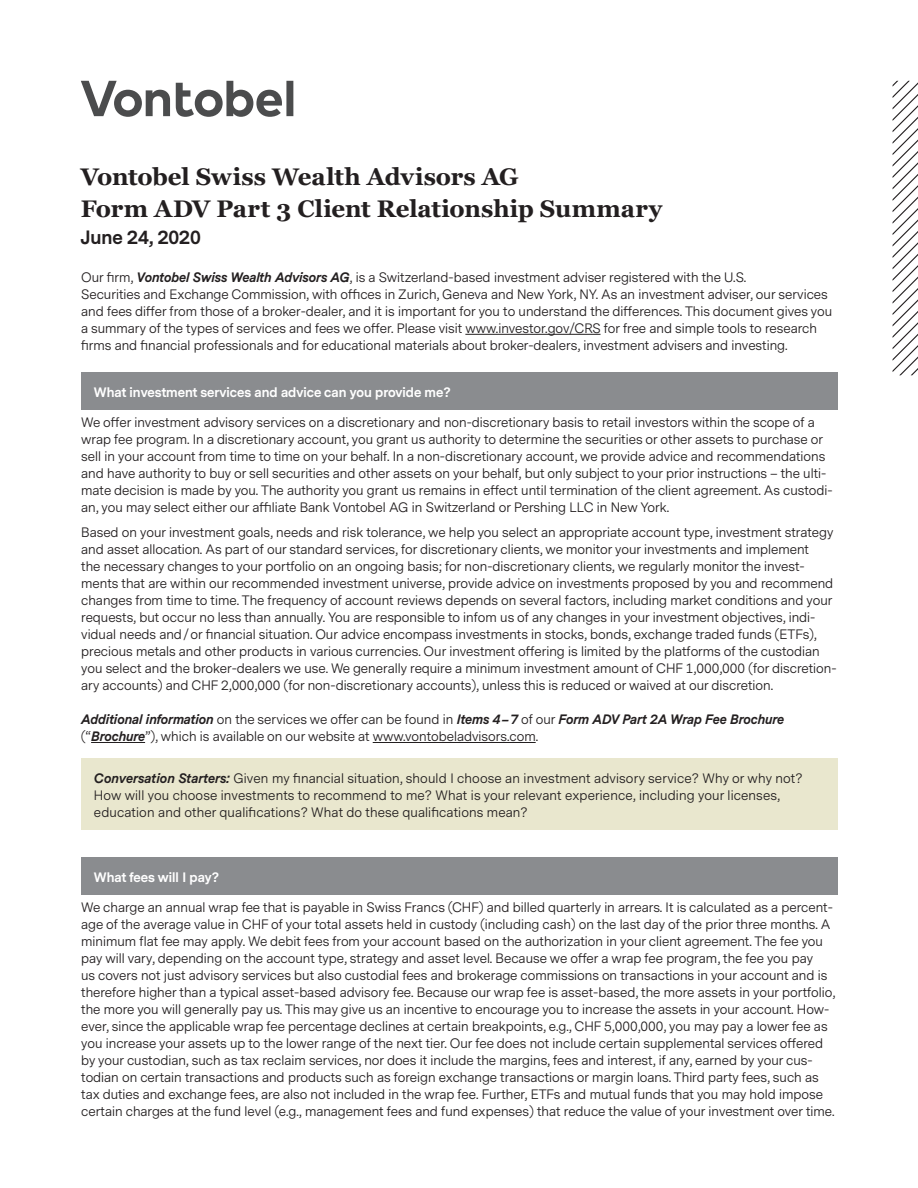
<style>
.page{position:relative;width:918px;height:1188px;background:#fff}
.page>*{position:absolute;margin:0;border:0;box-sizing:border-box;transform-origin:0 0}
.t1{font:700 24px/31.5px "Georgia";letter-spacing:-.005em;color:#231f20}
.t2{font:700 18px "Vontobel Sans";color:#231f20}
.t3{font:12.75px/17px "Vontobel Sans";color:#231f20}
.t4{font:700 12.75px "Vontobel Sans";color:#fff}
.s1{font-weight:700;font-style:italic}
</style>
<div class="page">
<hr style="left:465px;top:334px;width:136px;height:1px;background:#231f20">
<hr style="left:91px;top:742px;width:54px;height:1px;background:#231f20">
<hr style="left:373px;top:742px;width:163px;height:1px;background:#231f20">
<div style="left:81px;top:372px;width:757px;height:38px;background:#8a8c8f"></div>
<div style="left:81px;top:758px;width:757px;height:72px;background:#e9e7ce"></div>
<div style="left:81px;top:858px;width:757px;height:37px;background:#8a8c8f"></div>
<svg style="left:81px;top:81px;width:212px;height:36px"></svg>
<svg style="left:893px;top:81px;width:25px;height:294px"></svg>
<h1 class="t1" style="left:81px;top:161px;width:583px">Vontobel Swiss Wealth Advisors AG<br>Form ADV Part 3 Client Relationship Summary</h1>
<h2 class="t2" style="left:81px;top:224px;width:122px">June 24, 2020</h2>
<p class="t3" style="left:81px;top:269px;width:753px">Our firm, <span class="s1">Vontobel Swiss Wealth Advisors AG</span>, is a Switzerland-based investment adviser registered with the U.S.<br>Securities and Exchange Commission, with offices in Zurich, Geneva and New York, NY. As an investment adviser, our services and fees differ from those of a broker-dealer, and it is important for you to understand the differences. This document gives you a summary of the types of services and fees we offer. Please visit www.investor.gov/CRS for free and simple tools to research firms and financial professionals and for educational materials about broker-dealers, investment advisers and investing.</p>
<p class="t4" style="left:94px;top:383px;width:358px">What investment services and advice can you provide me?</p>
<p class="t3" style="left:81px;top:414px;width:753px">We offer investment advisory services on a discretionary and non-discretionary basis to retail investors within the scope of a wrap fee program. In a discretionary account, you grant us authority to determine the securities or other assets to purchase or sell in your account from time to time on your behalf. In a non-discretionary account, we provide advice and recommendations and have authority to buy or sell securities and other assets on your behalf, but only subject to your prior instructions – the ulti&shy;mate decision is made by you. The authority you grant us remains in effect until termination of the client agreement. As custodi&shy;an, you may select either our affiliate Bank Vontobel AG in Switzerland or Pershing LLC in New York.</p>
<p class="t3" style="left:81px;top:524px;width:757px">Based on your investment goals, needs and risk tolerance, we help you select an appropriate account type, investment strategy and asset allocation. As part of our standard services, for discretionary clients, we monitor your investments and implement<br>the necessary changes to your portfolio on an ongoing basis; for non-discretionary clients, we regularly monitor the invest&shy;ments that are within our recommended investment universe, provide advice on investments proposed by you and recommend changes from time to time. The frequency of account reviews depends on several factors, including market conditions and your requests, but occur no less than annually. You are responsible to infom us of any changes in your investment objectives, indi&shy;vidual needs and/or financial situation. Our advice encompass investments in stocks, bonds, exchange traded funds (ETFs), precious metals and other products in various currencies. Our investment offering is limited by the platforms of the custodian you select and the broker-dealers we use. We generally require a minimum investment amount of CHF 1,000,000 (for discretion&shy;ary accounts) and CHF 2,000,000 (for non-discretionary accounts), unless this is reduced or waived at our discretion.</p>
<p class="t3" style="left:81px;top:711px;width:704px"><span class="s1">Additional information</span> on the services we offer can be found in <span class="s1">Items 4–7</span> of our <span class="s1">Form ADV Part 2A Wrap Fee Brochure </span>(“<span class="s1">Brochure</span>”), which is available on our website at www.vontobeladvisors.com.</p>
<p class="t3" style="left:94px;top:770px;width:710px"><span class="s1">Conversation Starters:</span> Given my financial situation, should I choose an investment advisory service? Why or why not?<br>How will you choose investments to recommend to me? What is your relevant experience, including your licenses, education and other qualifications? What do these qualifications mean?</p>
<p class="t4" style="left:94px;top:869px;width:127px">What fees will I pay?</p>
<p class="t3" style="left:81px;top:899px;width:756px">We charge an annual wrap fee that is payable in Swiss Francs (CHF) and billed quarterly in arrears. It is calculated as a percent&shy;age of the average value in CHF of your total assets held in custody (including cash) on the last day of the prior three months. A minimum flat fee may apply. We debit fees from your account based on the authorization in your client agreement. The fee you pay will vary, depending on the account type, strategy and asset level. Because we offer a wrap fee program, the fee you pay<br>us covers not just advisory services but also custodial fees and brokerage commissions on transactions in your account and is therefore higher than a typical asset-based advisory fee. Because our wrap fee is asset-based, the more assets in your portfolio, the more you will generally pay us. This may give us an incentive to encourage you to increase the assets in your account. How&shy;ever, since the applicable wrap fee percentage declines at certain breakpoints, e.g., CHF 5,000,000, you may pay a lower fee as you increase your assets up to the lower range of the next tier. Our fee does not include certain supplemental services offered by your custodian, such as tax reclaim services, nor does it include the margins, fees and interest, if any, earned by your cus&shy;todian on certain transactions and products such as foreign exchange transactions or margin loans. Third party fees, such as tax duties and exchange fees, are also not included in the wrap fee. Further, ETFs and mutual funds that you may hold impose certain charges at the fund level (e.g., management fees and fund expenses) that reduce the value of your investment over time.</p>
</div>
